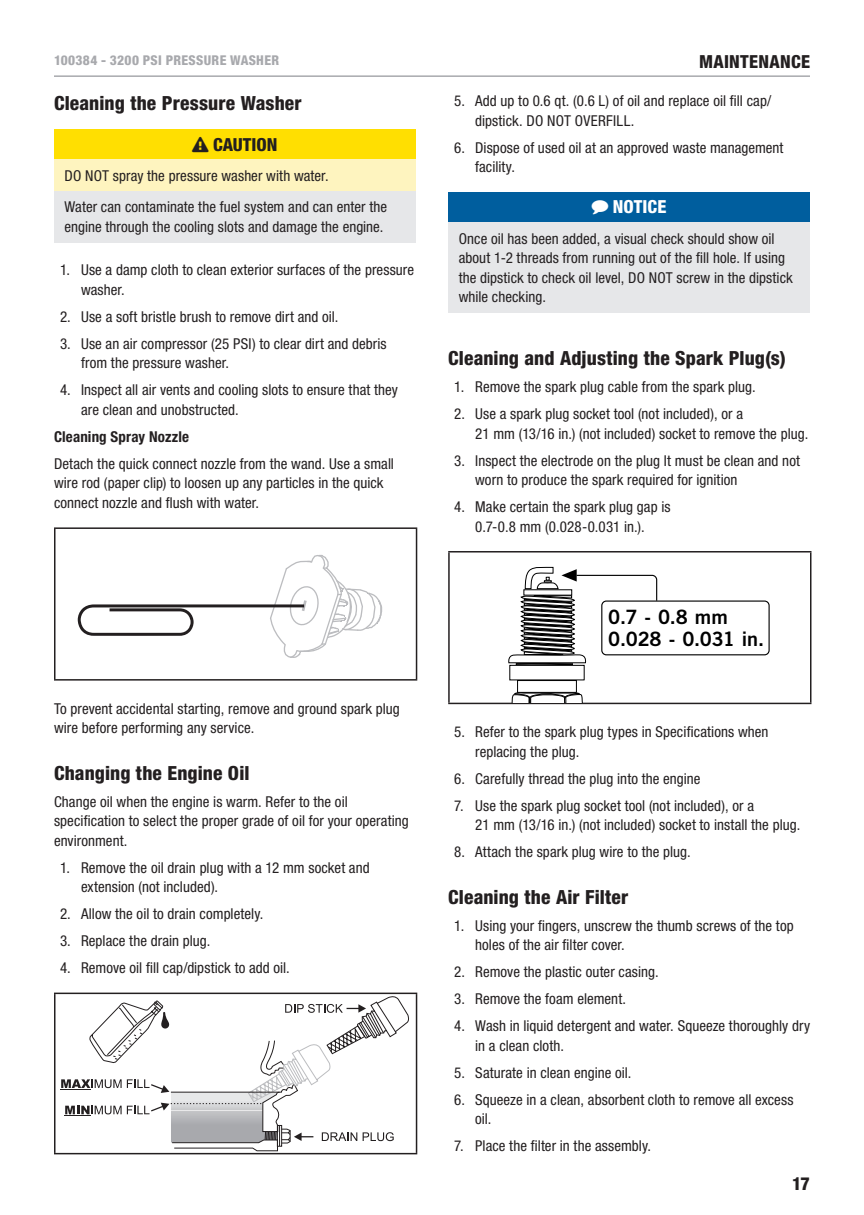
<style>
.page{position:relative;width:864px;height:1215px;background:#fff}
.page>*{position:absolute;margin:0;border:0;box-sizing:border-box;transform-origin:0 0}
.t1{font:19.8px/22.4px "Trade Gothic Bold Two";letter-spacing:-.005em;color:#000}
.t2{font:800 condensed 19.5px "Helvetica Neue LT Std";letter-spacing:.005em;color:#231f20}
.t3{font:800 condensed 18px "Helvetica Neue LT Std";letter-spacing:.01em;color:#231f20}
.t4{font:800 condensed 18px "Helvetica Neue LT Std";letter-spacing:.005em;color:#fff}
.t5{font:condensed 15px/19.5px "Helvetica Neue LT Std";letter-spacing:.005em;color:#231f20}
.t6{font:700 condensed 15px "Helvetica Neue LT Std";letter-spacing:.01em;color:#231f20}
.t7{font:800 condensed 13.5px "Helvetica Neue LT Std";letter-spacing:.025em;color:#a8a9ad}
</style>
<div class="page">
<hr style="left:54px;top:75px;width:756px;height:2px;background:#a8a9ad">
<div style="left:54px;top:129px;width:362px;height:31px;background:#ffdf01"></div>
<div style="left:54px;top:160px;width:362px;height:31px;background:#fef4bf"></div>
<div style="left:54px;top:191px;width:362px;height:51px;background:#e6e7e9"></div>
<hr style="left:54px;top:527px;width:363px;height:2px;background:#231f20">
<hr style="left:54px;top:529px;width:2px;height:150px;background:#231f20">
<hr style="left:416px;top:529px;width:1px;height:150px;background:#231f20">
<hr style="left:54px;top:679px;width:363px;height:2px;background:#231f20">
<svg style="left:78px;top:555px;width:305px;height:103px"></svg>
<hr style="left:54px;top:993px;width:363px;height:1px;background:#231f20">
<hr style="left:54px;top:994px;width:2px;height:159px;background:#231f20">
<hr style="left:416px;top:994px;width:1px;height:159px;background:#231f20">
<hr style="left:54px;top:1153px;width:363px;height:1px;background:#231f20">
<hr style="left:60px;top:1089px;width:30px;height:1px;background:#231f20">
<svg style="left:61px;top:996px;width:348px;height:155px"></svg>
<div style="left:448px;top:192px;width:362px;height:30px;background:#005e9e"></div>
<div style="left:448px;top:222px;width:362px;height:91px;background:#e6e7e9"></div>
<hr style="left:448px;top:551px;width:363px;height:2px;background:#231f20">
<hr style="left:448px;top:553px;width:2px;height:150px;background:#231f20">
<hr style="left:810px;top:553px;width:2px;height:150px;background:#231f20">
<hr style="left:448px;top:703px;width:363px;height:1px;background:#231f20">
<div style="left:601px;top:601px;width:169px;height:54px;border:1px solid #000;border-radius:5px"></div>
<svg style="left:508px;top:566px;width:150px;height:137px"></svg>
<p class="t7" style="left:54px;top:52px;width:227px">100384 - 3200 PSI PRESSURE WASHER</p>
<p class="t3" style="left:699px;top:50px;width:112px">MAINTENANCE</p>
<h2 class="t2" style="left:54px;top:91px;width:249px">Cleaning the Pressure Washer</h2>
<p class="t3" style="left:213px;top:133px;width:66px">CAUTION</p>
<p class="t5" style="left:64px;top:160px;width:324px;line-height:31.7px">DO NOT spray the pressure washer with water.<br>Water can contaminate the fuel system and can enter the</p>
<p class="t5" style="left:64px;top:217px;width:321px">engine through the cooling slots and damage the engine.</p>
<p class="t5" style="left:81px;top:260px;width:335px;text-indent:-21px">1. Use a damp cloth to clean exterior surfaces of the pressure washer.</p>
<p class="t5" style="left:60px;top:307px;width:280px">2. Use a soft bristle brush to remove dirt and oil.</p>
<p class="t5" style="left:81px;top:334px;width:307px;text-indent:-21px">3. Use an air compressor (25 PSI) to clear dirt and debris from the pressure washer.</p>
<p class="t5" style="left:81px;top:380px;width:318px;text-indent:-21px">4. Inspect all air vents and cooling slots to ensure that they are clean and unobstructed.</p>
<p class="t6" style="left:54px;top:428px;width:137px">Cleaning Spray Nozzle</p>
<p class="t5" style="left:54px;top:454px;width:342px">Detach the quick connect nozzle from the wand. Use a small wire rod (paper clip) to loosen up any particles in the quick connect nozzle and flush with water.</p>
<p class="t5" style="left:54px;top:698px;width:347px">To prevent accidental starting, remove and ground spark plug wire before performing any service.</p>
<h2 class="t2" style="left:54px;top:761px;width:197px">Changing the Engine Oil</h2>
<p class="t5" style="left:54px;top:791px;width:356px">Change oil when the engine is warm. Refer to the oil specification to select the proper grade of oil for your operating environment.</p>
<p class="t5" style="left:81px;top:857px;width:290px;text-indent:-21px">1. Remove the oil drain plug with a 12 mm socket and extension (not included).</p>
<p class="t5" style="left:60px;top:904px;width:205px">2. Allow the oil to drain completely.</p>
<p class="t5" style="left:60px;top:931px;width:152px">3. Replace the drain plug.</p>
<p class="t5" style="left:60px;top:958px;width:231px">4. Remove oil fill cap/dipstick to add oil.</p>
<p class="t5" style="left:475px;top:91px;width:298px;text-indent:-21px">5. Add up to 0.6 qt. (0.6 L) of oil and replace oil fill cap/ dipstick. DO NOT OVERFILL.</p>
<p class="t5" style="left:475px;top:138px;width:310px;text-indent:-21px">6. Dispose of used oil at an approved waste management facility.</p>
<p class="t4" style="left:613px;top:196px;width:55px">NOTICE</p>
<p class="t5" style="left:459px;top:228px;width:336px">Once oil has been added, a visual check should show oil about 1-2 threads from running out of the fill hole. If using the dipstick to check oil level, DO NOT screw in the dipstick while checking.</p>
<h2 class="t2" style="left:448px;top:346px;width:339px">Cleaning and Adjusting the Spark Plug(s)</h2>
<p class="t5" style="left:454px;top:377px;width:303px">1. Remove the spark plug cable from the spark plug.</p>
<p class="t5" style="left:475px;top:404px;width:335px;text-indent:-21px">2. Use a spark plug socket tool (not included), or a<br>21 mm (13/16 in.) (not included) socket to remove the plug.</p>
<p class="t5" style="left:475px;top:450px;width:326px;text-indent:-21px">3. Inspect the electrode on the plug It must be clean and not worn to produce the spark required for ignition</p>
<p class="t5" style="left:454px;top:497px;width:218px;text-align:center">4. Make certain the spark plug gap is<br>0.7-0.8 mm (0.028-0.031 in.).</p>
<h1 class="t1" style="left:608px;top:605px;width:157px">0.7 - 0.8 mm<br>0.028 - 0.031 in.</h1>
<p class="t5" style="left:475px;top:722px;width:295px;text-indent:-21px">5. Refer to the spark plug types in Specifications when replacing the plug.</p>
<p class="t5" style="left:454px;top:769px;width:248px">6. Carefully thread the plug into the engine</p>
<p class="t5" style="left:475px;top:796px;width:327px;text-indent:-21px">7. Use the spark plug socket tool (not included), or a<br>21 mm (13/16 in.) (not included) socket to install the plug.</p>
<p class="t5" style="left:454px;top:842px;width:238px">8. Attach the spark plug wire to the plug.</p>
<h2 class="t2" style="left:448px;top:885px;width:182px">Cleaning the Air Filter</h2>
<p class="t5" style="left:475px;top:916px;width:320px;text-indent:-21px">1. Using your fingers, unscrew the thumb screws of the top holes of the air filter cover.</p>
<p class="t5" style="left:454px;top:962px;width:206px">2. Remove the plastic outer casing.</p>
<p class="t5" style="left:454px;top:989px;width:173px">3. Remove the foam element.</p>
<p class="t5" style="left:475px;top:1016px;width:336px;text-indent:-21px">4. Wash in liquid detergent and water. Squeeze thoroughly dry in a clean cloth.</p>
<p class="t5" style="left:454px;top:1063px;width:179px">5. Saturate in clean engine oil.</p>
<p class="t5" style="left:475px;top:1090px;width:320px;text-indent:-21px">6. Squeeze in a clean, absorbent cloth to remove all excess oil.</p>
<p class="t5" style="left:454px;top:1136px;width:199px">7. Place the filter in the assembly.</p>
<p class="t3" style="left:792px;top:1172px;width:19px">17</p>
</div>
